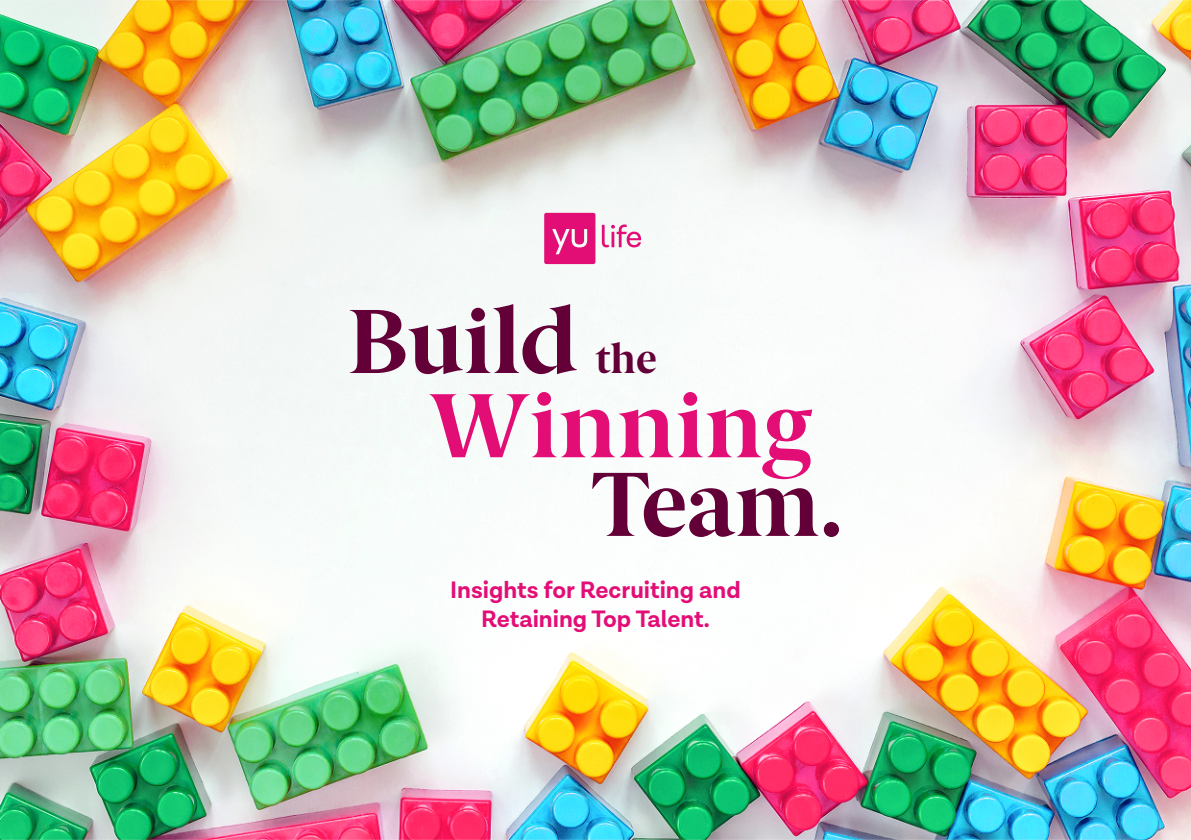
<style>
.page{position:relative;width:1191px;height:840px;background:#fff}
.page>*{position:absolute;margin:0;border:0;box-sizing:border-box;transform-origin:0 0}
.t1{font:700 91.2px/84.2px "Berlingske Serif";color:#e30d76}
.t2{font:700 91.2px "Berlingske Serif";color:#640038}
.t3{font:700 24px/28.8px "Lota Grotesque";color:#e30d76;text-align:center}
.s1{color:#640038}
.s2{font-size:41px;color:#640038}
</style>
<div class="page">
<img style="left:0;top:0;width:1190px;height:839px">
<svg style="left:602px;top:224px;width:39px;height:23px"></svg>
<svg style="left:544px;top:213px;width:51px;height:51px"></svg>
<h1 class="t1" style="left:429px;top:296px;width:383px;text-indent:-81px"><span class="s1">Build</span> <span class="s2">the<br></span>Winning</h1>
<h1 class="t2" style="left:589px;top:429px;width:254px">Team.</h1>
<p class="t3" style="left:450px;top:576px;width:292px">Insights for Recruiting and<br>Retaining Top Talent.</p>
</div>
